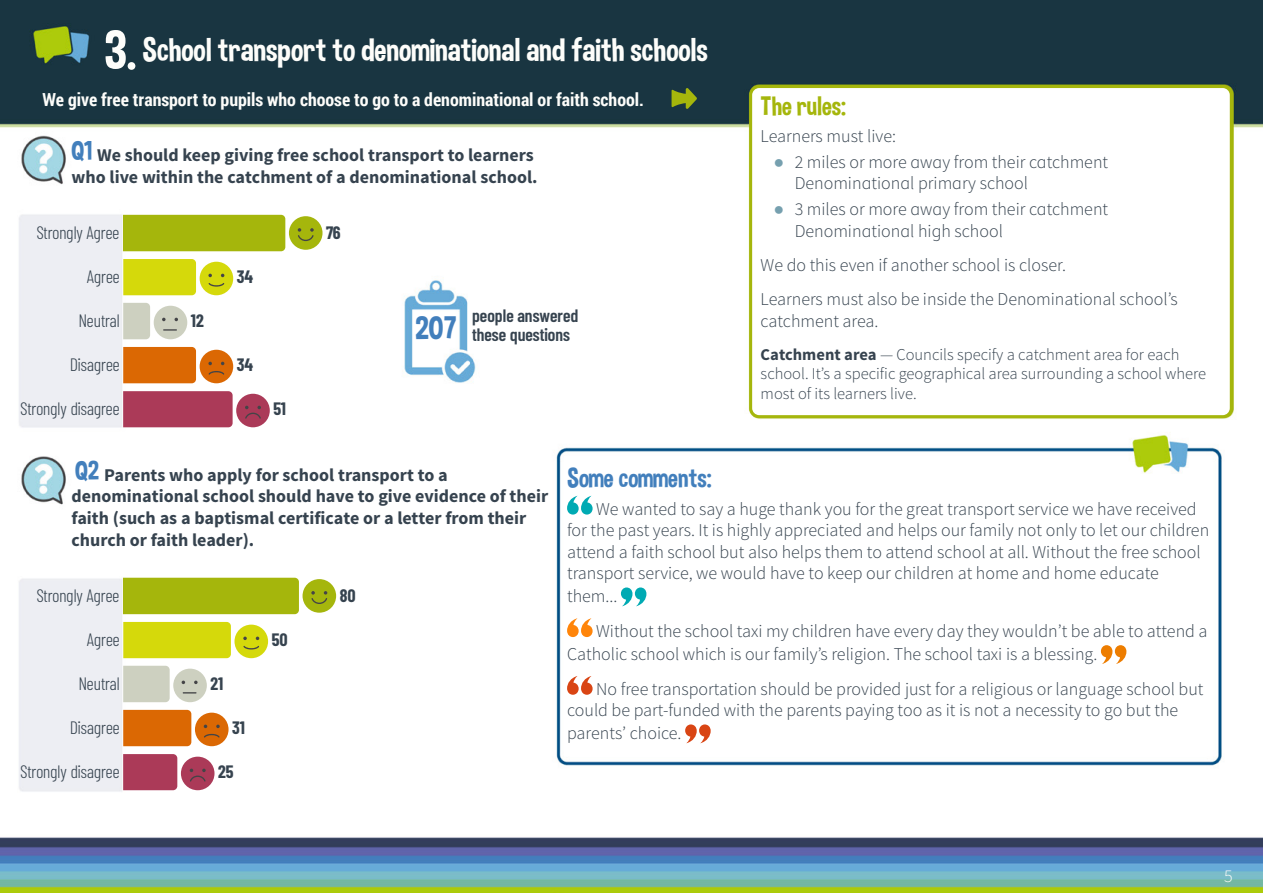
<style>
.page{position:relative;width:1263px;height:893px;background:#fff}
.page>*{position:absolute;margin:0;border:0;box-sizing:border-box;transform-origin:0 0}
.t1{font:33px "Dimbo";color:#fdfdfa}
.t2{font:33px "Dimbo";color:#427fbc}
.t3{font:27px "Dimbo";color:#427fbc}
.t4{font:27px "Dimbo";color:#a5b60c}
.List{font:300 18px/21.8px "Source Sans Pro";color:#36434f}
.t5{font:700 18px/21.6px "Source Sans Pro";color:#36434f}
.Body_Text{font:300 18px "Barlow Condensed";color:#36434f}
.t6{font:700 18px "Roboto Condensed";color:#fdfdfa}
.t7{font:600 18px "Barlow Condensed";color:#36434f}
.Body_Text-2{font:700 18px "Barlow Condensed";color:#36434f}
.t8{font:300 18px "Source Sans Pro";color:#fcfbf8}
.t9{font:300 16.5px/19.8px "Source Sans Pro";color:#36434f}
.s1{font-size:54px}
.s2{font-family:"Arial";font-weight:700;color:#76a0af}
.s3{font-weight:700}
.s4{font-family:"Dimbo";font-weight:400;font-size:27px;color:#427fbc}
</style>
<div class="page">
<img style="left:0;top:0;width:1263px;height:893px">
<div style="left:123px;top:215px;width:162px;height:36px;background:#a5b60c"></div>
<div style="left:289px;top:216px;width:33px;height:34px;background:#a5b60c;border-radius:50%"></div>
<svg style="left:298px;top:228px;width:16px;height:13px"></svg>
<div style="left:123px;top:259px;width:73px;height:36px;background:#d5d90b"></div>
<div style="left:200px;top:262px;width:33px;height:33px;background:#d5d90b;border-radius:50%"></div>
<svg style="left:208px;top:274px;width:4px;height:3px"></svg>
<svg style="left:208px;top:283px;width:16px;height:4px"></svg>
<svg style="left:123px;top:303px;width:27px;height:36px"></svg>
<div style="left:154px;top:306px;width:33px;height:33px;background:#cdd0c0;border-radius:50%"></div>
<svg style="left:162px;top:318px;width:4px;height:3px"></svg>
<svg style="left:163px;top:329px;width:14px;height:2px"></svg>
<div style="left:123px;top:347px;width:73px;height:36px;background:#db6803"></div>
<div style="left:200px;top:350px;width:33px;height:33px;background:#db6803;border-radius:50%"></div>
<svg style="left:208px;top:362px;width:4px;height:3px"></svg>
<svg style="left:208px;top:371px;width:16px;height:4px"></svg>
<div style="left:123px;top:391px;width:110px;height:36px;background:#ab3a58"></div>
<div style="left:236px;top:394px;width:34px;height:33px;background:#ab3a58;border-radius:50%"></div>
<svg style="left:245px;top:406px;width:16px;height:13px"></svg>
<div style="left:123px;top:578px;width:176px;height:36px;background:#a5b60c"></div>
<div style="left:303px;top:579px;width:33px;height:34px;background:#a5b60c;border-radius:50%"></div>
<svg style="left:311px;top:591px;width:16px;height:13px"></svg>
<div style="left:123px;top:622px;width:108px;height:36px;background:#d5d90b"></div>
<div style="left:234px;top:625px;width:34px;height:33px;background:#d5d90b;border-radius:50%"></div>
<svg style="left:243px;top:637px;width:4px;height:3px"></svg>
<svg style="left:243px;top:646px;width:16px;height:3px"></svg>
<div style="left:123px;top:666px;width:47px;height:36px;background:#cdd0c0"></div>
<div style="left:173px;top:669px;width:34px;height:33px;background:#cdd0c0;border-radius:50%"></div>
<svg style="left:194px;top:681px;width:4px;height:3px"></svg>
<svg style="left:183px;top:692px;width:13px;height:1px"></svg>
<div style="left:123px;top:710px;width:68px;height:36px;background:#db6803"></div>
<div style="left:195px;top:713px;width:34px;height:33px;background:#db6803;border-radius:50%"></div>
<svg style="left:216px;top:725px;width:4px;height:3px"></svg>
<svg style="left:204px;top:734px;width:16px;height:4px"></svg>
<div style="left:123px;top:754px;width:54px;height:36px;background:#ab3a58"></div>
<div style="left:181px;top:757px;width:33px;height:33px;background:#ab3a58;border-radius:50%"></div>
<svg style="left:190px;top:769px;width:16px;height:13px"></svg>
<svg style="left:671px;top:88px;width:26px;height:21px"></svg>
<div style="left:751px;top:87px;width:480px;height:330px;background:#fff;border-radius:9px"></div>
<div style="left:749px;top:85px;width:484px;height:333px;border:3px solid #a5b60c;border-radius:9px"></div>
<svg style="left:567px;top:496px;width:26px;height:19px"></svg>
<svg style="left:621px;top:587px;width:25px;height:19px"></svg>
<svg style="left:567px;top:618px;width:26px;height:19px"></svg>
<svg style="left:1101px;top:645px;width:25px;height:19px"></svg>
<svg style="left:567px;top:676px;width:26px;height:19px"></svg>
<svg style="left:685px;top:724px;width:26px;height:19px"></svg>
<p class="t1" style="left:105px;top:30px;width:604px"><span class="s1">3.</span> School transport to denominational and faith schools</p>
<p class="t6" style="left:43px;top:87px;width:603px">We give free transport to pupils who choose to go to a denominational or faith school.</p>
<p class="t4" style="left:761px;top:89px;width:87px">The rules:</p>
<p class="List" style="left:761px;top:125px;width:137px">Learners must live:</p>
<p class="List" style="left:795px;top:151px;width:315px;text-indent:-21px"><span class="s2">●</span> 2 miles or more away from their catchment<br>Denominational primary school</p>
<p class="List" style="left:795px;top:198px;width:315px;text-indent:-21px"><span class="s2">●</span> 3 miles or more away from their catchment<br>Denominational high school</p>
<p class="List" style="left:761px;top:254px;width:307px">We do this even if another school is closer.</p>
<p class="List" style="left:761px;top:289px;width:419px">Learners must also be inside the Denominational school’s catchment area.</p>
<p class="t9" style="left:761px;top:344px;width:447px"><span class="s3">Catchment area</span> — Councils specify a catchment area for each school. It’s a specific geographical area surrounding a school where most of its learners live.</p>
<p class="t5" style="left:72px;top:145px;width:467px"><span class="s4">Q1</span> We should keep giving free school transport to learners who live within the catchment of a denominational school.</p>
<p class="Body_Text" style="left:37px;top:220px;width:84px">Strongly Agree</p>
<p class="Body_Text-2" style="left:326px;top:220px;width:16px">76</p>
<p class="Body_Text" style="left:87px;top:264px;width:34px">Agree</p>
<p class="Body_Text-2" style="left:237px;top:264px;width:18px">34</p>
<p class="Body_Text" style="left:79px;top:308px;width:42px">Neutral</p>
<p class="Body_Text-2" style="left:191px;top:308px;width:15px">12</p>
<p class="Body_Text" style="left:70px;top:352px;width:51px">Disagree</p>
<p class="Body_Text-2" style="left:237px;top:352px;width:18px">34</p>
<p class="Body_Text" style="left:21px;top:396px;width:100px">Strongly disagree</p>
<p class="Body_Text-2" style="left:273px;top:396px;width:14px">51</p>
<p class="t7" style="left:472px;top:302px;width:108px">people answered</p>
<p class="t2" style="left:415px;top:308px;width:43px">207</p>
<p class="t7" style="left:472px;top:322px;width:100px">these questions</p>
<p class="t5" style="left:72px;top:465px;width:478px"><span class="s4">Q2</span> Parents who apply for school transport to a denominational school should have to give evidence of their faith (such as a baptismal certificate or a letter from their church or faith leader).</p>
<p class="Body_Text" style="left:37px;top:583px;width:84px">Strongly Agree</p>
<p class="Body_Text-2" style="left:340px;top:583px;width:17px">80</p>
<p class="Body_Text" style="left:87px;top:627px;width:34px">Agree</p>
<p class="Body_Text-2" style="left:272px;top:627px;width:17px">50</p>
<p class="Body_Text" style="left:79px;top:671px;width:42px">Neutral</p>
<p class="Body_Text-2" style="left:210px;top:671px;width:15px">21</p>
<p class="Body_Text" style="left:70px;top:715px;width:51px">Disagree</p>
<p class="Body_Text-2" style="left:232px;top:715px;width:15px">31</p>
<p class="Body_Text" style="left:21px;top:759px;width:100px">Strongly disagree</p>
<p class="Body_Text-2" style="left:218px;top:759px;width:17px">25</p>
<p class="t3" style="left:567px;top:461px;width:146px">Some comments:</p>
<p class="List" style="left:567px;top:498px;width:644px;text-indent:29px">We wanted to say a huge thank you for the great transport service we have received for the past years. It is highly appreciated and helps our family not only to let our children attend a faith school but also helps them to attend school at all. Without the free school transport service, we would have to keep our children at home and home educate them...</p>
<p class="List" style="left:567px;top:620px;width:642px;line-height:22.5px;text-indent:29px">Without the school taxi my children have every day they wouldn’t be able to attend a<br>Catholic school which is our family’s religion. The school taxi is a blessing.</p>
<p class="List" style="left:567px;top:678px;width:638px;text-indent:29px">No free transportation should be provided just for a religious or language school but could be part-funded with the parents paying too as it is not a necessity to go but the parents’ choice.</p>
<p class="t8" style="left:1224px;top:865px;width:10px">5</p>
</div>
